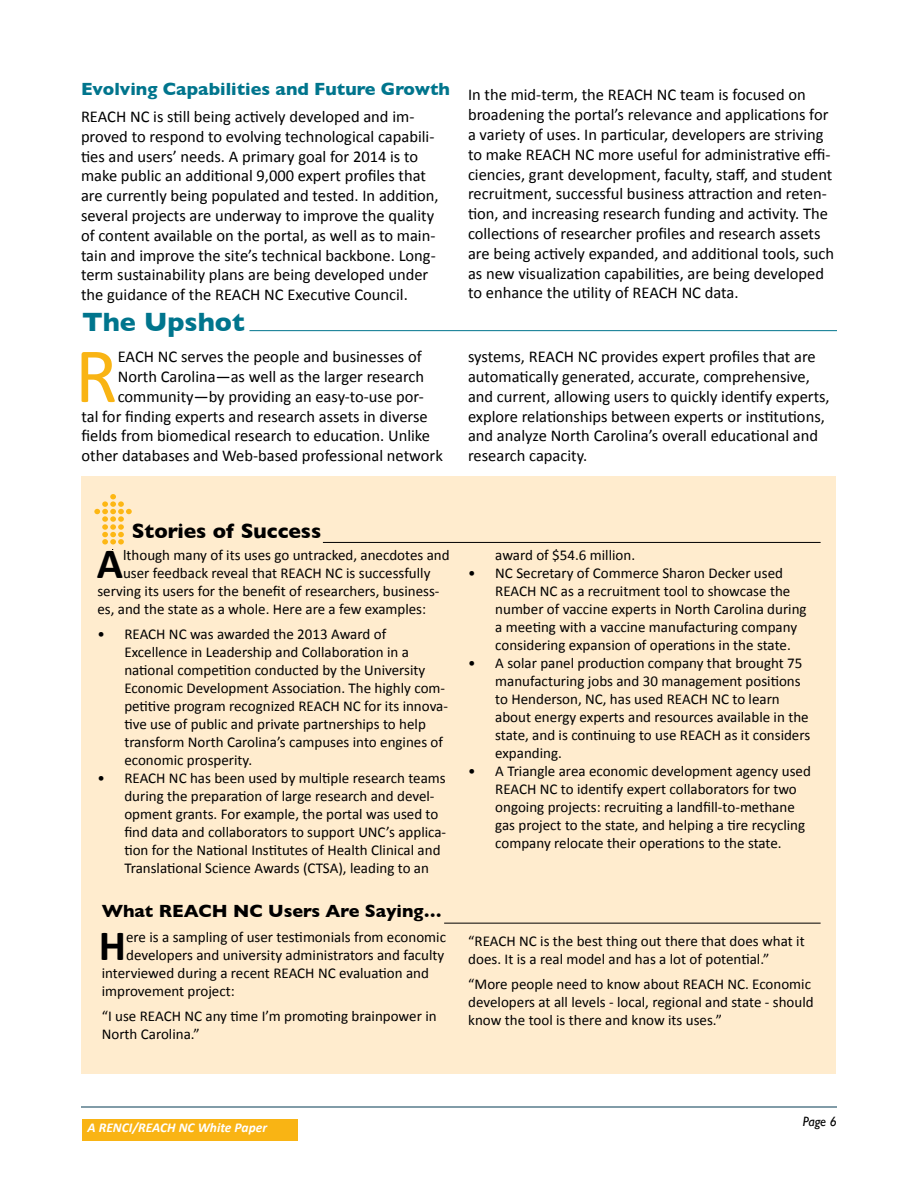
<style>
.page{position:relative;width:918px;height:1188px;background:#fff}
.page>*{position:absolute;margin:0;border:0;box-sizing:border-box;transform-origin:0 0}
.t1{font:78.9px "Calibri";color:#f9b414}
.t2{font:700 43.35px "Calibri";color:#000}
.t3{font:700 27px "Gill Sans";color:#00758d}
.t4{font:700 21px "Gill Sans";color:#000}
.t5{font:700 18px "Gill Sans";color:#00758d}
.t6{font:700 18px "Gill Sans";color:#000}
.t7{font:16.5px/19.8px "Calibri";color:#000}
.t8{font:15px/18px "Calibri";color:#000}
.t9{font:italic 700 13.5px "Calibri";color:#fff}
.t10{font:italic 13.5px "Gill Sans";color:#000}
</style>
<div class="page">
<div style="left:82px;top:1119px;width:215px;height:21px;background:#f9b414"></div>
<hr style="left:81px;top:1107px;width:756px;height:1px;background:#053b53">
<hr style="left:249px;top:330px;width:588px;height:1px;background:#00758d">
<div style="left:82px;top:476px;width:754px;height:598px;background:#ffecce"></div>
<hr style="left:323px;top:542px;width:498px;height:1px;background:#000">
<hr style="left:444px;top:923px;width:377px;height:1px;background:#000">
<svg style="left:94px;top:494px;width:38px;height:51px"></svg>
<p class="t5" style="left:81px;top:75px;width:370px">Evolving Capabilities and Future Growth</p>
<p class="t7" style="left:81px;top:107px;width:359px">REACH NC is still being actively developed and im&shy;proved to respond to evolving technological capabili&shy;ties and users’ needs. A primary goal for 2014 is to make public an additional 9,000 expert profiles that are currently being populated and tested. In addition, several projects are underway to improve the quality of content available on the portal, as well as to main&shy;tain and improve the site’s technical backbone. Long&shy;term sustainability plans are being developed under the guidance of the REACH NC Executive Council.</p>
<h3 class="t3" style="left:82px;top:300px;width:164px">The Upshot</h3>
<h1 class="t1" style="left:75px;top:326px;width:44px">R</h1>
<p class="t7" style="left:118px;top:347px;width:306px">EACH NC serves the people and businesses of</p>
<p class="t7" style="left:118px;top:367px;width:308px">North Carolina—as well as the larger research</p>
<p class="t7" style="left:118px;top:387px;width:307px">community—by providing an easy-to-use por-</p>
<p class="t7" style="left:82px;top:406px;width:348px">tal for finding experts and research assets in diverse</p>
<p class="t7" style="left:82px;top:426px;width:350px">fields from biomedical research to education. Unlike</p>
<p class="t7" style="left:82px;top:446px;width:363px">other databases and Web-based professional network</p>
<p class="t7" style="left:468px;top:85px;width:368px">In the mid-term, the REACH NC team is focused on broadening the portal’s relevance and applications for a variety of uses. In particular, developers are striving to make REACH NC more useful for administrative effi&shy;ciencies, grant development, faculty, staff, and student recruitment, successful business attraction and reten&shy;tion, and increasing research funding and activity. The collections of researcher profiles and research assets are being actively expanded, and additional tools, such as new visualization capabilities, are being developed to enhance the utility of REACH NC data.</p>
<p class="t7" style="left:468px;top:347px;width:363px">systems, REACH NC provides expert profiles that are automatically generated, accurate, comprehensive, and current, allowing users to quickly identify experts, explore relationships between experts or institutions, and analyze North Carolina’s overall educational and research capacity.</p>
<h3 class="t4" style="left:132px;top:514px;width:191px">Stories of Success</h3>
<h2 class="t2" style="left:97px;top:536px;width:28px">A</h2>
<p class="t8" style="left:123px;top:546px;width:328px">lthough many of its uses go untracked, anecdotes and</p>
<p class="t8" style="left:123px;top:564px;width:309px">user feedback reveal that REACH NC is successfully</p>
<p class="t8" style="left:97px;top:582px;width:344px">serving its users for the benefit of researchers, business-</p>
<p class="t8" style="left:97px;top:600px;width:330px">es, and the state as a whole. Here are a few examples:</p>
<p class="t8" style="left:124px;top:625px;width:325px;text-indent:-27px">• REACH NC was awarded the 2013 Award of Excellence in Leadership and Collaboration in a national competition conducted by the University Economic Development Association. The highly com&shy;petitive program recognized REACH NC for its innova&shy;tive use of public and private partnerships to help transform North Carolina’s campuses into engines of economic prosperity.</p>
<p class="t8" style="left:124px;top:769px;width:323px;text-indent:-27px">• REACH NC has been used by multiple research teams during the preparation of large research and devel&shy;opment grants. For example, the portal was used to find data and collaborators to support UNC’s applica&shy;tion for the National Institutes of Health Clinical and Translational Science Awards (CTSA), leading to an</p>
<p class="t6" style="left:102px;top:897px;width:341px">What REACH NC Users Are Saying…</p>
<h2 class="t2" style="left:99px;top:918px;width:29px">H</h2>
<p class="t8" style="left:126px;top:928px;width:321px">ere is a sampling of user testimonials from economic</p>
<p class="t8" style="left:126px;top:946px;width:320px">developers and university administrators and faculty</p>
<p class="t8" style="left:102px;top:964px;width:329px">interviewed during a recent REACH NC evaluation and</p>
<p class="t8" style="left:102px;top:982px;width:135px">improvement project:</p>
<p class="t8" style="left:102px;top:1007px;width:336px">“I use REACH NC any time I’m promoting brainpower in<br>North Carolina.”</p>
<p class="t8" style="left:495px;top:546px;width:141px">award of $54.6 million.</p>
<p class="t8" style="left:495px;top:564px;width:313px;text-indent:-27px">• NC Secretary of Commerce Sharon Decker used REACH NC as a recruitment tool to showcase the number of vaccine experts in North Carolina during a meeting with a vaccine manufacturing company considering expansion of operations in the state.</p>
<p class="t8" style="left:495px;top:654px;width:317px;text-indent:-27px">• A solar panel production company that brought 75 manufacturing jobs and 30 management positions to Henderson, NC, has used REACH NC to learn about energy experts and resources available in the state, and is continuing to use REACH as it considers expanding.</p>
<p class="t8" style="left:495px;top:762px;width:317px;text-indent:-27px">• A Triangle area economic development agency used REACH NC to identify expert collaborators for two ongoing projects: recruiting a landfill-to-methane gas project to the state, and helping a tire recycling company relocate their operations to the state.</p>
<p class="t8" style="left:468px;top:932px;width:338px">“REACH NC is the best thing out there that does what it does. It is a real model and has a lot of potential.”</p>
<p class="t8" style="left:468px;top:975px;width:347px">“More people need to know about REACH NC. Economic developers at all levels - local, regional and state - should know the tool is there and know its uses.”</p>
<p class="t9" style="left:88px;top:1119px;width:181px">A RENCI/REACH NC White Paper</p>
<p class="t10" style="left:803px;top:1114px;width:36px">Page 6</p>
</div>
